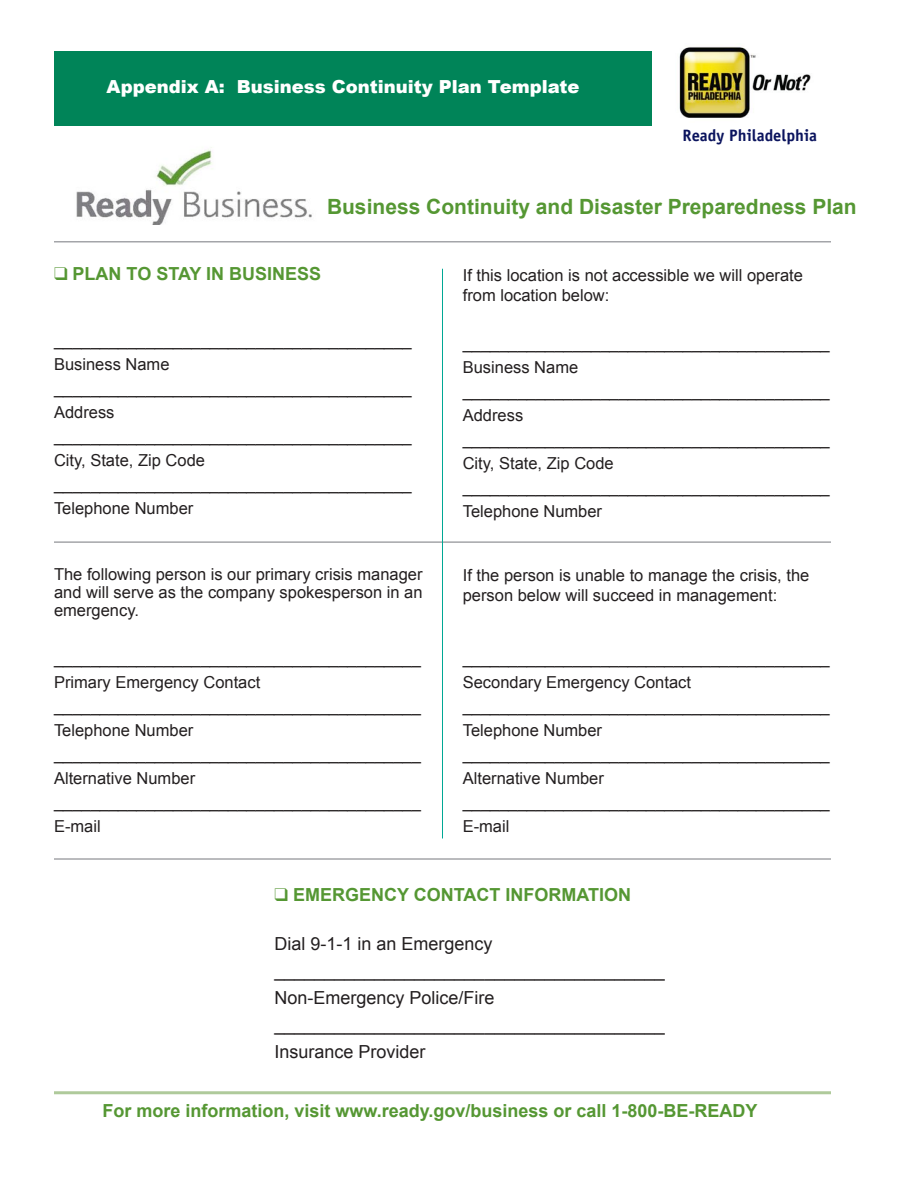
<style>
.page{position:relative;width:918px;height:1188px;background:#fff}
.page>*{position:absolute;margin:0;border:0;box-sizing:border-box;transform-origin:0 0}
.t1{font:700 21px "Arial";color:#559733}
.t2{font:18px/27px "Arial";color:#231f20}
.t3{font:700 18px "Arial";color:#559733}
.t4{font:900 18px "Arial";color:#fff}
.t5{font:16.5px/24px "Arial";color:#231f20}
.t6{font:700 16.5px "Officina Sans";color:#0b145e}
</style>
<div class="page">
<div style="left:54px;top:51px;width:597px;height:75px;background:#008458"></div>
<img style="left:679px;top:47px;width:132px;height:71px">
<img style="left:76px;top:147px;width:236px;height:78px">
<hr style="left:54px;top:241px;width:777px;height:2px;background:#a4a5a9">
<hr style="left:54px;top:541px;width:777px;height:2px;background:#a4a5a9">
<hr style="left:54px;top:858px;width:777px;height:2px;background:#a4a5a9">
<hr style="left:54px;top:1091px;width:777px;height:3px;background:#afca9b">
<hr style="left:442px;top:269px;width:1px;height:569px;background:#00a895">
<p class="t4" style="left:107px;top:74px;width:475px">Appendix A: Business Continuity Plan Template</p>
<p class="t6" style="left:682px;top:125px;width:136px">Ready Philadelphia</p>
<p class="t1" style="left:327px;top:195px;width:531px">Business Continuity and Disaster Preparedness Plan</p>
<p class="t3" style="left:73px;top:264px;width:250px">PLAN TO STAY IN BUSINESS</p>
<p class="t5" style="left:463px;top:265px;width:342px;line-height:19.8px">If this location is not accessible we will operate from location below:</p>
<p class="t5" style="left:54px;top:328px;width:359px">_______________________________________<br>Business Name _______________________________________<br>Address _______________________________________<br>City, State, Zip Code _______________________________________<br>Telephone Number</p>
<p class="t5" style="left:54px;top:565px;width:370px;line-height:18px;text-align:justify">The following person is our primary crisis manager and will serve as the company spokesperson in an emergency.</p>
<p class="t5" style="left:54px;top:646px;width:368px">________________________________________<br>Primary Emergency Contact ________________________________________<br>Telephone Number ________________________________________<br>Alternative Number ________________________________________<br>E-mail</p>
<p class="t5" style="left:463px;top:331px;width:368px">________________________________________<br>Business Name ________________________________________<br>Address ________________________________________<br>City, State, Zip Code ________________________________________<br>Telephone Number</p>
<p class="t5" style="left:463px;top:565px;width:348px;line-height:19.8px">If the person is unable to manage the crisis, the person below will succeed in management:</p>
<p class="t5" style="left:463px;top:646px;width:368px">________________________________________<br>Secondary Emergency Contact ________________________________________<br>Telephone Number ________________________________________<br>Alternative Number ________________________________________<br>E-mail</p>
<p class="t3" style="left:293px;top:885px;width:340px">EMERGENCY CONTACT INFORMATION</p>
<p class="t2" style="left:274px;top:930px;width:392px">Dial 9-1-1 in an Emergency _______________________________________ Non-Emergency Police/Fire _______________________________________ Insurance Provider</p>
<p class="t3" style="left:102px;top:1101px;width:657px">For more information, visit www.ready.gov/business or call 1-800-BE-READY</p>
</div>
